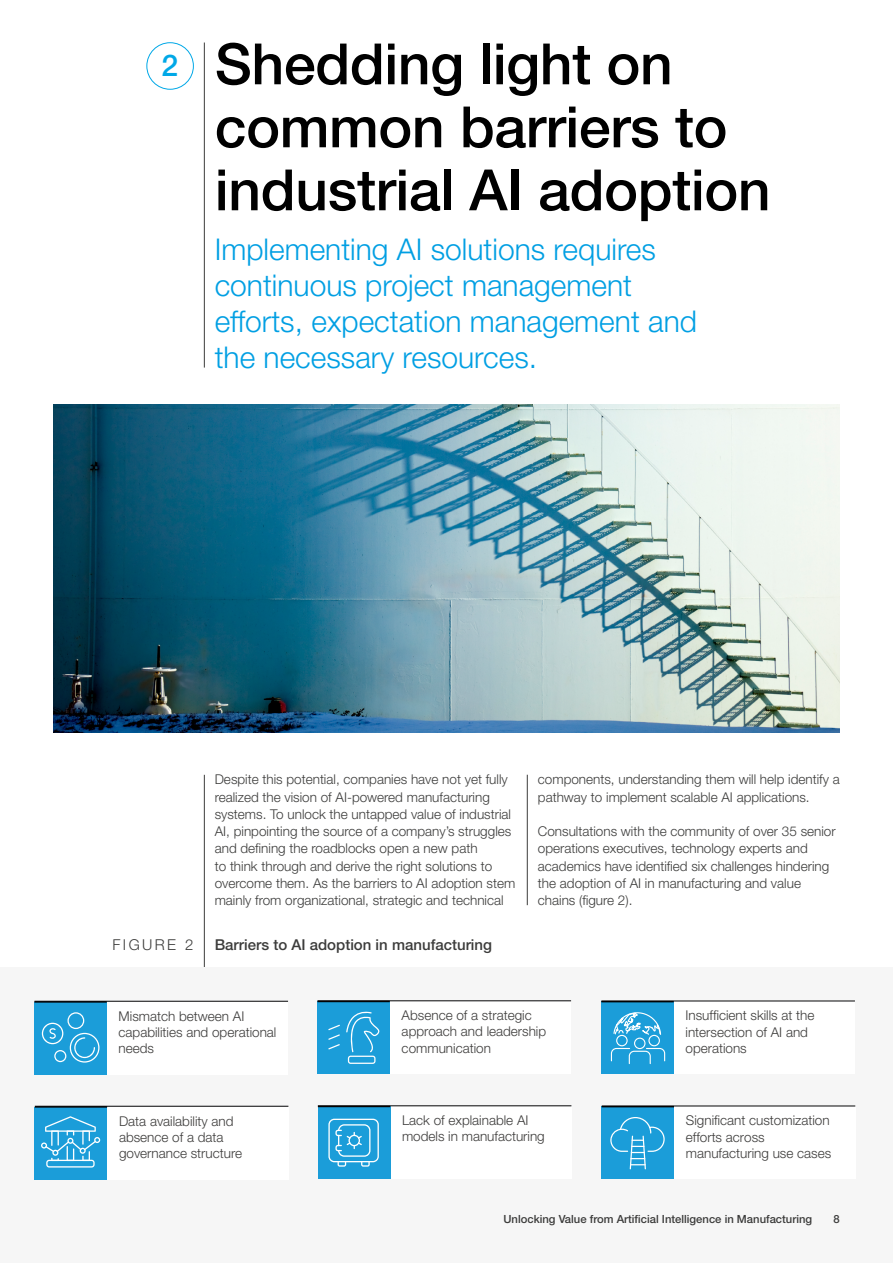
<style>
.page{position:relative;width:893px;height:1263px;background:#fff}
.page>*{position:absolute;margin:0;border:0;box-sizing:border-box;transform-origin:0 0}
.t1{font:500 57px/63px "Helvetica Neue LT Pro";letter-spacing:-.005em;color:#000}
.t2{font:300 30px/36px "Helvetica Neue LT Pro";color:#009fe3}
.t3{font:500 30px "Helvetica Neue LT Pro";color:#00a8e7}
.t4{font:500 15px "Helvetica Neue LT Pro";color:#3c3c3b}
.t5{font:300 15px "Helvetica Neue LT Pro";letter-spacing:.16em;color:#3c3c3b}
.t6{font:300 13.5px/17.2px "Helvetica Neue LT Pro";color:#3c3c3b}
.t7{font:300 13.5px/16.2px "Helvetica Neue LT Pro";color:#3d3c3b}
.t8{font:500 11.25px "Helvetica Neue LT Pro";color:#3c3c3b}
</style>
<div class="page">
<div style="left:147px;top:43px;width:47px;height:46px;border:1px solid #00a8e7;border-radius:50%"></div>
<hr style="left:204px;top:775px;width:1px;height:389px;background:#3c3c3b">
<hr style="left:204px;top:43px;width:1px;height:325px;background:#3c3c3b">
<img style="left:53px;top:405px;width:787px;height:328px">
<hr style="left:527px;top:775px;width:1px;height:130px;background:#3c3c3b">
<div style="left:0;top:967px;width:893px;height:296px;background:#f6f6f6"></div>
<div style="left:35px;top:1001px;width:253px;height:73px;background:#fff"></div>
<div style="left:34px;top:1002px;width:73px;height:72px;background:#1b9dd9"></div>
<hr style="left:35px;top:1001px;width:72px;height:2px;background:#020203">
<hr style="left:34px;top:1001px;width:254px;height:1px;background:#020203">
<div style="left:318px;top:1000px;width:253px;height:74px;background:#fff"></div>
<div style="left:317px;top:1001px;width:73px;height:73px;background:#1b9dd9"></div>
<hr style="left:318px;top:1001px;width:72px;height:1px;background:#020203">
<hr style="left:317px;top:1000px;width:254px;height:1px;background:#020203">
<div style="left:601px;top:1001px;width:254px;height:73px;background:#fff"></div>
<div style="left:601px;top:1002px;width:73px;height:72px;background:#1b9dd9"></div>
<hr style="left:601px;top:1001px;width:254px;height:1px;background:#020203">
<div style="left:35px;top:1106px;width:253px;height:73px;background:#fff"></div>
<div style="left:35px;top:1107px;width:72px;height:72px;background:#1b9dd9"></div>
<hr style="left:35px;top:1106px;width:253px;height:1px;background:#020203">
<div style="left:318px;top:1105px;width:253px;height:74px;background:#fff"></div>
<div style="left:318px;top:1106px;width:72px;height:73px;background:#1b9dd9"></div>
<hr style="left:318px;top:1106px;width:72px;height:1px;background:#020203">
<hr style="left:318px;top:1105px;width:253px;height:1px;background:#020203">
<div style="left:602px;top:1106px;width:253px;height:73px;background:#fff"></div>
<div style="left:602px;top:1106px;width:72px;height:73px;background:#1b9dd9"></div>
<hr style="left:602px;top:1106px;width:253px;height:1px;background:#020203">
<svg style="left:42px;top:1012px;width:58px;height:50px"></svg>
<svg style="left:346px;top:1011px;width:33px;height:53px"></svg>
<svg style="left:328px;top:1025px;width:12px;height:24px"></svg>
<svg style="left:610px;top:1117px;width:55px;height:52px"></svg>
<svg style="left:41px;top:1116px;width:59px;height:51px"></svg>
<svg style="left:328px;top:1119px;width:51px;height:48px"></svg>
<svg style="left:610px;top:1012px;width:56px;height:53px"></svg>
<h2 class="t3" style="left:161px;top:48px;width:18px">2</h2>
<h1 class="t1" style="left:215px;top:32px;width:557px">Shedding light on common barriers to industrial AI adoption</h1>
<h2 class="t2" style="left:215px;top:230px;width:484px">Implementing AI solutions requires continuous project management efforts, expectation management and the necessary resources.</h2>
<p class="t6" style="left:215px;top:771px;width:302px">Despite this potential, companies have not yet fully realized the vision of AI-powered manufacturing systems. To unlock the untapped value of industrial AI, pinpointing the source of a company’s struggles and defining the roadblocks open a new path<br>to think through and derive the right solutions to overcome them. As the barriers to AI adoption stem mainly from organizational, strategic and technical</p>
<p class="t6" style="left:538px;top:771px;width:303px">components, understanding them will help identify a pathway to implement scalable AI applications.</p>
<p class="t6" style="left:538px;top:822px;width:299px">Consultations with the community of over 35 senior operations executives, technology experts and academics have identified six challenges hindering the adoption of AI in manufacturing and value chains (figure 2).</p>
<p class="t5" style="left:112px;top:936px;width:82px">FIGURE 2</p>
<p class="t4" style="left:215px;top:936px;width:279px">Barriers to AI adoption in manufacturing</p>
<p class="t7" style="left:119px;top:1007px;width:159px">Mismatch between AI capabilities and operational needs</p>
<p class="t7" style="left:402px;top:1007px;width:146px">Absence of a strategic approach and leadership communication</p>
<p class="t7" style="left:685px;top:1007px;width:130px">Insufficient skills at the intersection of AI and operations</p>
<p class="t7" style="left:119px;top:1112px;width:125px">Data availability and absence of a data governance structure</p>
<p class="t7" style="left:402px;top:1112px;width:144px">Lack of explainable AI models in manufacturing</p>
<p class="t7" style="left:686px;top:1112px;width:147px">Significant customization efforts across manufacturing use cases</p>
<p class="t8" style="left:503px;top:1212px;width:310px">Unlocking Value from Artificial Intelligence in Manufacturing</p>
<p class="t8" style="left:834px;top:1212px;width:8px">8</p>
</div>
